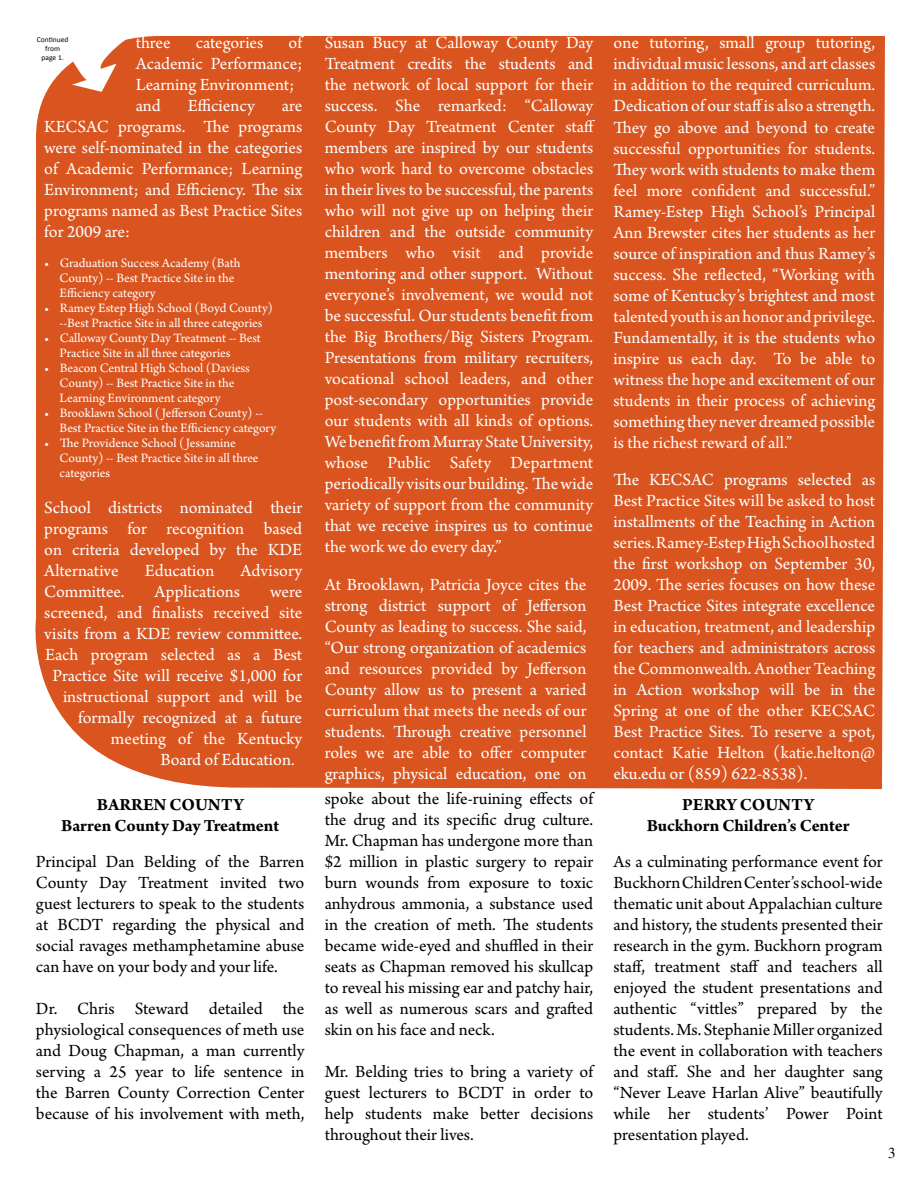
<style>
.page{position:relative;width:918px;height:1188px;background:#fff}
.page>*{position:absolute;margin:0;border:0;box-sizing:border-box;transform-origin:0 0}
.t1{font:18px/21px "Arno Pro";color:#fff;text-align:justify}
.t2{font:18px/21px "Arno Pro";color:#000;text-align:justify}
.t3{font:700 18px/21px "Arno Pro";letter-spacing:-.005em;color:#000;text-align:center}
.t4{font:15px "Times";color:#000}
.t5{font:13.5px/15px "Arno Pro";letter-spacing:-.005em;color:#fff}
.t6{font:7.5px/9px "Calibri";color:#000;text-align:center}
</style>
<div class="page">
<div style="left:35px;top:36px;width:850px;height:753px;background:#d9541e"></div>
<svg style="left:63px;top:36px;width:73px;height:56px"></svg>
<p class="t6" style="left:37px;top:34px;width:33px">Continued from<br>page 1.</p>
<p class="t1" style="left:136px;top:33px;width:36px">three</p>
<p class="t1" style="left:196px;top:33px;width:69px">categories</p>
<p class="t1" style="left:136px;top:33px;width:168px;text-align:left;text-indent:153px">of<br>Academic Performance;<br>Learning Environment; and</p>
<p class="t1" style="left:188px;top:96px;width:69px">Efficiency</p>
<p class="t1" style="left:44px;top:96px;width:260px;text-indent:238px">are KECSAC programs. The programs were self-nominated in the categories of Academic Performance; Learning Environment; and Efficiency. The six programs named as Best Practice Sites for 2009 are:</p>
<p class="t5" style="left:60px;top:256px;width:182px;text-indent:-15px">• Graduation Success Academy (Bath<br>County) -- Best Practice Site in the<br>Efficiency category</p>
<p class="t5" style="left:44px;top:301px;width:230px;text-align:center">• Ramey Estep High School (Boyd County) --Best Practice Site in all three categories</p>
<p class="t5" style="left:60px;top:331px;width:203px;text-indent:-15px">• Calloway County Day Treatment -- Best<br>Practice Site in all three categories</p>
<p class="t5" style="left:60px;top:361px;width:192px;text-indent:-15px">• Beacon Central High School (Daviess<br>County) -- Best Practice Site in the<br>Learning Environment category</p>
<p class="t5" style="left:60px;top:406px;width:218px;text-indent:-15px">• Brooklawn School ( Jefferson County) --<br>Best Practice Site in the Efficiency category</p>
<p class="t5" style="left:60px;top:436px;width:201px;text-indent:-15px">• The Providence School ( Jessamine<br>County) -- Best Practice Site in all three categories</p>
<p class="t1" style="left:44px;top:498px;width:260px">School districts nominated their programs for recognition based on criteria developed by the KDE Alternative</p>
<p class="t1" style="left:145px;top:561px;width:71px">Education</p>
<p class="t1" style="left:241px;top:561px;width:63px">Advisory</p>
<p class="t1" style="left:44px;top:582px;width:82px">Committee.</p>
<p class="t1" style="left:155px;top:582px;width:87px">Applications</p>
<p class="t1" style="left:270px;top:582px;width:34px">were</p>
<p class="t1" style="left:44px;top:603px;width:260px">screened, and finalists received site</p>
<p class="t1" style="left:44px;top:624px;width:260px">visits from a KDE review committee.</p>
<p class="t1" style="left:45px;top:645px;width:259px">Each program selected as a Best</p>
<p class="t1" style="left:53px;top:666px;width:251px">Practice Site will receive $1,000 for</p>
<p class="t1" style="left:63px;top:687px;width:241px">instructional support and will be</p>
<p class="t1" style="left:78px;top:708px;width:226px">formally recognized at a future</p>
<p class="t1" style="left:111px;top:729px;width:193px">meeting of the Kentucky</p>
<p class="t1" style="left:160px;top:750px;width:136px">Board of Education.</p>
<p class="t3" style="left:61px;top:795px;width:219px">BARREN COUNTY<br>Barren County Day Treatment</p>
<p class="t2" style="left:36px;top:852px;width:270px">Principal Dan Belding of the Barren County Day Treatment invited two guest lecturers to speak to the students at BCDT regarding the physical and social ravages methamphetamine abuse can have on your body and your life.</p>
<p class="t2" style="left:36px;top:999px;width:270px">Dr. Chris Steward detailed the physiological consequences of meth use and Doug Chapman, a man currently serving a 25 year to life sentence in the Barren County Correction Center because of his involvement with meth,</p>
<p class="t1" style="left:325px;top:33px;width:272px">Susan Bucy at Calloway County Day Treatment credits the students and the network of local support for their success. She remarked: “Calloway County Day Treatment Center staff members are inspired by our students who work hard to overcome obstacles in their lives to be successful, the parents who will not give up on helping their children and the outside community members who visit and provide mentoring and other support. Without everyone’s involvement, we would not be successful. Our students benefit from the Big Brothers/Big Sisters Program.<br>Presentations from military recruiters, vocational school leaders, and other post-secondary opportunities provide our students with all kinds of options.<br>We benefit from Murray State University, whose Public Safety Department periodically visits our building. The wide variety of support from the community that we receive inspires us to continue the work we do every day.”</p>
<p class="t1" style="left:325px;top:575px;width:263px">At Brooklawn, Patricia Joyce cites the strong district support of Jefferson County as leading to success. She said, “Our strong organization of academics and resources provided by Jefferson County allow us to present a varied curriculum that meets the needs of our students. Through creative personnel roles we are able to offer computer graphics, physical education, one on</p>
<p class="t2" style="left:325px;top:789px;width:270px">spoke about the life-ruining effects of the drug and its specific drug culture.<br>Mr. Chapman has undergone more than $2 million in plastic surgery to repair burn wounds from exposure to toxic anhydrous ammonia, a substance used in the creation of meth. The students became wide-eyed and shuffled in their seats as Chapman removed his skullcap to reveal his missing ear and patchy hair, as well as numerous scars and grafted skin on his face and neck.</p>
<p class="t2" style="left:325px;top:1062px;width:270px">Mr. Belding tries to bring a variety of guest lecturers to BCDT in order to help students make better decisions throughout their lives.</p>
<p class="t1" style="left:614px;top:34px;width:263px">one tutoring, small group tutoring, individual music lessons, and art classes in addition to the required curriculum.<br>Dedication of our staff is also a strength.<br>They go above and beyond to create successful opportunities for students.<br>They work with students to make them feel more confident and successful.” Ramey-Estep High School’s Principal Ann Brewster cites her students as her source of inspiration and thus Ramey’s success. She reflected, “Working with some of Kentucky’s brightest and most talented youth is an honor and privilege.<br>Fundamentally, it is the students who inspire us each day. To be able to witness the hope and excitement of our students in their process of achieving something they never dreamed possible is the richest reward of all.”</p>
<p class="t1" style="left:614px;top:470px;width:263px">The KECSAC programs selected as Best Practice Sites will be asked to host installments of the Teaching in Action series. Ramey-Estep High School hosted the first workshop on September 30, 2009. The series focuses on how these Best Practice Sites integrate excellence in education, treatment, and leadership for teachers and administrators across the Commonwealth. Another Teaching in Action workshop will be in the Spring at one of the other KECSAC Best Practice Sites. To reserve a spot, contact Katie Helton (katie.helton@ eku.edu or (859) 622-8538).</p>
<p class="t3" style="left:647px;top:795px;width:204px">PERRY COUNTY<br>Buckhorn Children’s Center</p>
<p class="t2" style="left:613px;top:852px;width:271px">As a culminating performance event for Buckhorn Children Center’s school-wide thematic unit about Appalachian culture and history, the students presented their research in the gym. Buckhorn program staff, treatment staff and teachers all enjoyed the student presentations and authentic “vittles” prepared by the students. Ms. Stephanie Miller organized the event in collaboration with teachers and staff. She and her daughter sang “Never Leave Harlan Alive” beautifully while her students’ Power Point presentation played.</p>
<p class="t4" style="left:888px;top:1144px;width:9px">3</p>
</div>
